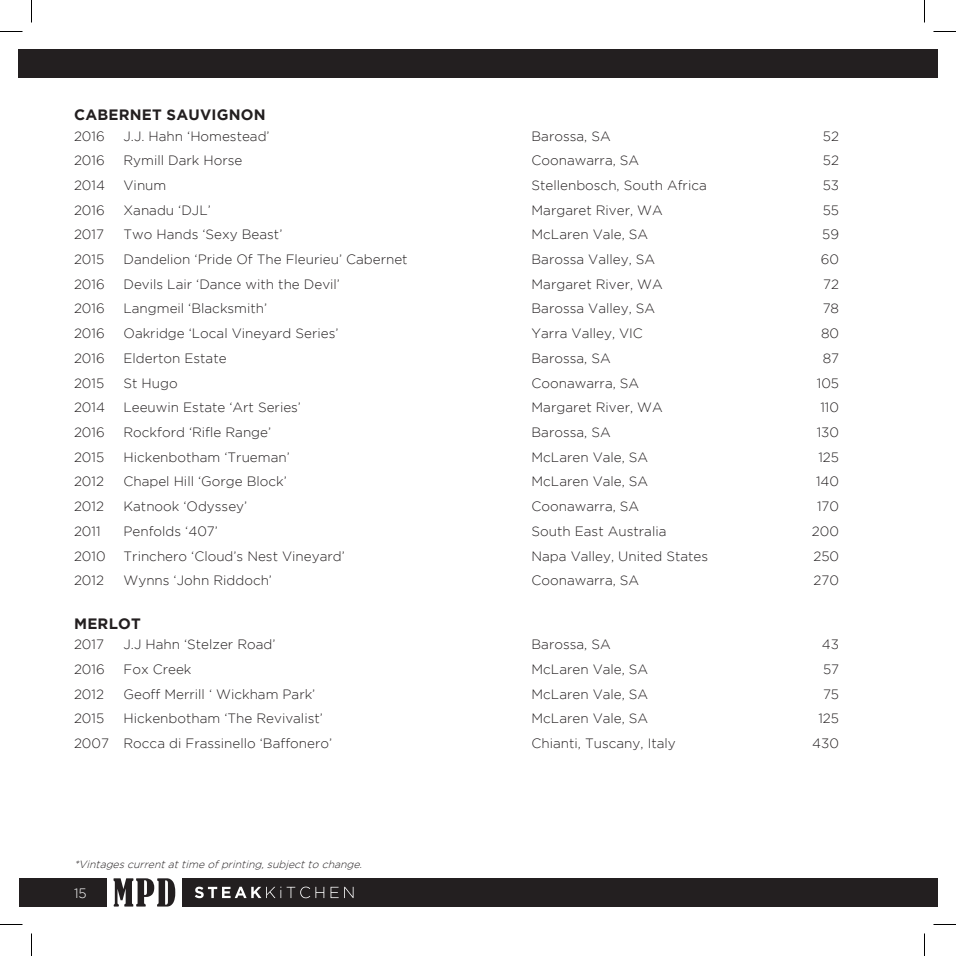
<style>
.page{position:relative;width:956px;height:956px;background:#fff}
.page>*{position:absolute;margin:0;border:0;box-sizing:border-box;transform-origin:0 0}
.t1{font:700 15px "Gotham";letter-spacing:.015em;color:#231f20}
.t2{font:300 13.5px "Gotham";color:#231f20}
.t3{font:300 13.5px "Gotham";color:#fff}
.t4{font:italic 300 10.5px "Gotham";color:#231f20}
</style>
<div class="page">
<div style="left:182px;top:878px;width:755px;height:28px;background:#231f20"></div>
<div style="left:19px;top:878px;width:87px;height:28px;background:#231f20"></div>
<svg style="left:195px;top:887px;width:86px;height:11px"></svg>
<svg style="left:287px;top:887px;width:37px;height:11px"></svg>
<svg style="left:331px;top:887px;width:23px;height:11px"></svg>
<div style="left:19px;top:49px;width:918px;height:28px;background:#231f20"></div>
<svg style="left:114px;top:878px;width:61px;height:28px"></svg>
<svg style="left:0;top:31px;width:22px;height:1px"></svg>
<svg style="left:933px;top:31px;width:23px;height:1px"></svg>
<svg style="left:0;top:924px;width:22px;height:1px"></svg>
<svg style="left:933px;top:924px;width:23px;height:1px"></svg>
<svg style="left:31px;top:0;width:1px;height:23px"></svg>
<svg style="left:31px;top:933px;width:1px;height:23px"></svg>
<svg style="left:924px;top:0;width:1px;height:23px"></svg>
<svg style="left:924px;top:933px;width:1px;height:23px"></svg>
<p class="t1" style="left:74px;top:105px;width:193px">CABERNET SAUVIGNON</p>
<p class="t2" style="left:74px;top:127px;width:32px">2016</p>
<p class="t2" style="left:124px;top:127px;width:148px">J.J. Hahn ‘Homestead’</p>
<p class="t2" style="left:532px;top:127px;width:81px">Barossa, SA</p>
<p class="t2" style="left:823px;top:127px;width:18px">52</p>
<p class="t2" style="left:74px;top:152px;width:32px">2016</p>
<p class="t2" style="left:124px;top:152px;width:120px">Rymill Dark Horse</p>
<p class="t2" style="left:532px;top:152px;width:109px">Coonawarra, SA</p>
<p class="t2" style="left:823px;top:152px;width:18px">52</p>
<p class="t2" style="left:74px;top:177px;width:33px">2014</p>
<p class="t2" style="left:124px;top:177px;width:44px">Vinum</p>
<p class="t2" style="left:532px;top:177px;width:177px">Stellenbosch, South Africa</p>
<p class="t2" style="left:823px;top:177px;width:18px">53</p>
<p class="t2" style="left:74px;top:201px;width:32px">2016</p>
<p class="t2" style="left:124px;top:201px;width:89px">Xanadu ‘DJL’</p>
<p class="t2" style="left:532px;top:201px;width:133px">Margaret River, WA</p>
<p class="t2" style="left:823px;top:201px;width:18px">55</p>
<p class="t2" style="left:74px;top:226px;width:31px">2017</p>
<p class="t2" style="left:124px;top:226px;width:160px">Two Hands ‘Sexy Beast’</p>
<p class="t2" style="left:532px;top:226px;width:118px">McLaren Vale, SA</p>
<p class="t2" style="left:822px;top:226px;width:18px">59</p>
<p class="t2" style="left:74px;top:251px;width:32px">2015</p>
<p class="t2" style="left:124px;top:251px;width:286px">Dandelion ‘Pride Of The Fleurieu’ Cabernet</p>
<p class="t2" style="left:532px;top:251px;width:125px">Barossa Valley, SA</p>
<p class="t2" style="left:821px;top:251px;width:20px">60</p>
<p class="t2" style="left:74px;top:275px;width:32px">2016</p>
<p class="t2" style="left:124px;top:275px;width:218px">Devils Lair ‘Dance with the Devil’</p>
<p class="t2" style="left:532px;top:275px;width:133px">Margaret River, WA</p>
<p class="t2" style="left:823px;top:275px;width:17px">72</p>
<p class="t2" style="left:74px;top:300px;width:32px">2016</p>
<p class="t2" style="left:124px;top:300px;width:145px">Langmeil ‘Blacksmith’</p>
<p class="t2" style="left:532px;top:300px;width:125px">Barossa Valley, SA</p>
<p class="t2" style="left:823px;top:300px;width:18px">78</p>
<p class="t2" style="left:74px;top:325px;width:32px">2016</p>
<p class="t2" style="left:124px;top:325px;width:216px">Oakridge ‘Local Vineyard Series’</p>
<p class="t2" style="left:532px;top:325px;width:113px">Yarra Valley, VIC</p>
<p class="t2" style="left:821px;top:325px;width:20px">80</p>
<p class="t2" style="left:74px;top:350px;width:32px">2016</p>
<p class="t2" style="left:124px;top:350px;width:105px">Elderton Estate</p>
<p class="t2" style="left:532px;top:350px;width:81px">Barossa, SA</p>
<p class="t2" style="left:823px;top:350px;width:18px">87</p>
<p class="t2" style="left:74px;top:374px;width:32px">2015</p>
<p class="t2" style="left:124px;top:374px;width:56px">St Hugo</p>
<p class="t2" style="left:532px;top:374px;width:109px">Coonawarra, SA</p>
<p class="t2" style="left:817px;top:374px;width:24px">105</p>
<p class="t2" style="left:74px;top:399px;width:33px">2014</p>
<p class="t2" style="left:124px;top:399px;width:179px">Leeuwin Estate ‘Art Series’</p>
<p class="t2" style="left:532px;top:399px;width:133px">Margaret River, WA</p>
<p class="t2" style="left:820px;top:399px;width:20px">110</p>
<p class="t2" style="left:74px;top:424px;width:32px">2016</p>
<p class="t2" style="left:124px;top:424px;width:149px">Rockford ‘Rifle Range’</p>
<p class="t2" style="left:532px;top:424px;width:81px">Barossa, SA</p>
<p class="t2" style="left:817px;top:424px;width:24px">130</p>
<p class="t2" style="left:74px;top:448px;width:32px">2015</p>
<p class="t2" style="left:124px;top:448px;width:168px">Hickenbotham ‘Trueman’</p>
<p class="t2" style="left:532px;top:448px;width:118px">McLaren Vale, SA</p>
<p class="t2" style="left:818px;top:448px;width:22px">125</p>
<p class="t2" style="left:74px;top:473px;width:32px">2012</p>
<p class="t2" style="left:124px;top:473px;width:165px">Chapel Hill ‘Gorge Block’</p>
<p class="t2" style="left:532px;top:473px;width:118px">McLaren Vale, SA</p>
<p class="t2" style="left:816px;top:473px;width:25px">140</p>
<p class="t2" style="left:74px;top:498px;width:32px">2012</p>
<p class="t2" style="left:124px;top:498px;width:125px">Katnook ‘Odyssey’</p>
<p class="t2" style="left:532px;top:498px;width:109px">Coonawarra, SA</p>
<p class="t2" style="left:817px;top:498px;width:24px">170</p>
<p class="t2" style="left:74px;top:522px;width:28px">2011</p>
<p class="t2" style="left:124px;top:522px;width:96px">Penfolds ‘407’</p>
<p class="t2" style="left:532px;top:522px;width:136px">South East Australia</p>
<p class="t2" style="left:812px;top:522px;width:29px">200</p>
<p class="t2" style="left:74px;top:547px;width:33px">2010</p>
<p class="t2" style="left:124px;top:547px;width:223px">Trinchero ‘Cloud’s Nest Vineyard’</p>
<p class="t2" style="left:532px;top:547px;width:178px">Napa Valley, United States</p>
<p class="t2" style="left:813px;top:547px;width:27px">250</p>
<p class="t2" style="left:74px;top:572px;width:32px">2012</p>
<p class="t2" style="left:124px;top:572px;width:150px">Wynns ‘John Riddoch’</p>
<p class="t2" style="left:532px;top:572px;width:109px">Coonawarra, SA</p>
<p class="t2" style="left:814px;top:572px;width:27px">270</p>
<p class="t1" style="left:74px;top:613px;width:68px">MERLOT</p>
<p class="t2" style="left:74px;top:636px;width:31px">2017</p>
<p class="t2" style="left:124px;top:636px;width:153px">J.J Hahn ‘Stelzer Road’</p>
<p class="t2" style="left:532px;top:636px;width:81px">Barossa, SA</p>
<p class="t2" style="left:822px;top:636px;width:19px">43</p>
<p class="t2" style="left:74px;top:661px;width:32px">2016</p>
<p class="t2" style="left:124px;top:661px;width:69px">Fox Creek</p>
<p class="t2" style="left:532px;top:661px;width:118px">McLaren Vale, SA</p>
<p class="t2" style="left:823px;top:661px;width:18px">57</p>
<p class="t2" style="left:74px;top:685px;width:32px">2012</p>
<p class="t2" style="left:124px;top:685px;width:193px">Geoff Merrill ‘ Wickham Park’</p>
<p class="t2" style="left:532px;top:685px;width:118px">McLaren Vale, SA</p>
<p class="t2" style="left:823px;top:685px;width:18px">75</p>
<p class="t2" style="left:74px;top:710px;width:32px">2015</p>
<p class="t2" style="left:124px;top:710px;width:201px">Hickenbotham ‘The Revivalist’</p>
<p class="t2" style="left:532px;top:710px;width:118px">McLaren Vale, SA</p>
<p class="t2" style="left:818px;top:710px;width:22px">125</p>
<p class="t2" style="left:74px;top:735px;width:260px">2007 Rocca di Frassinello ‘Baffonero’</p>
<p class="t2" style="left:532px;top:735px;width:146px">Chianti, Tuscany, Italy</p>
<p class="t2" style="left:812px;top:735px;width:28px">430</p>
<p class="t4" style="left:74px;top:858px;width:293px">*Vintagescurrentattimeofprinting,subjectto change.</p>
<p class="t3" style="left:74px;top:884px;width:14px">15</p>
</div>
